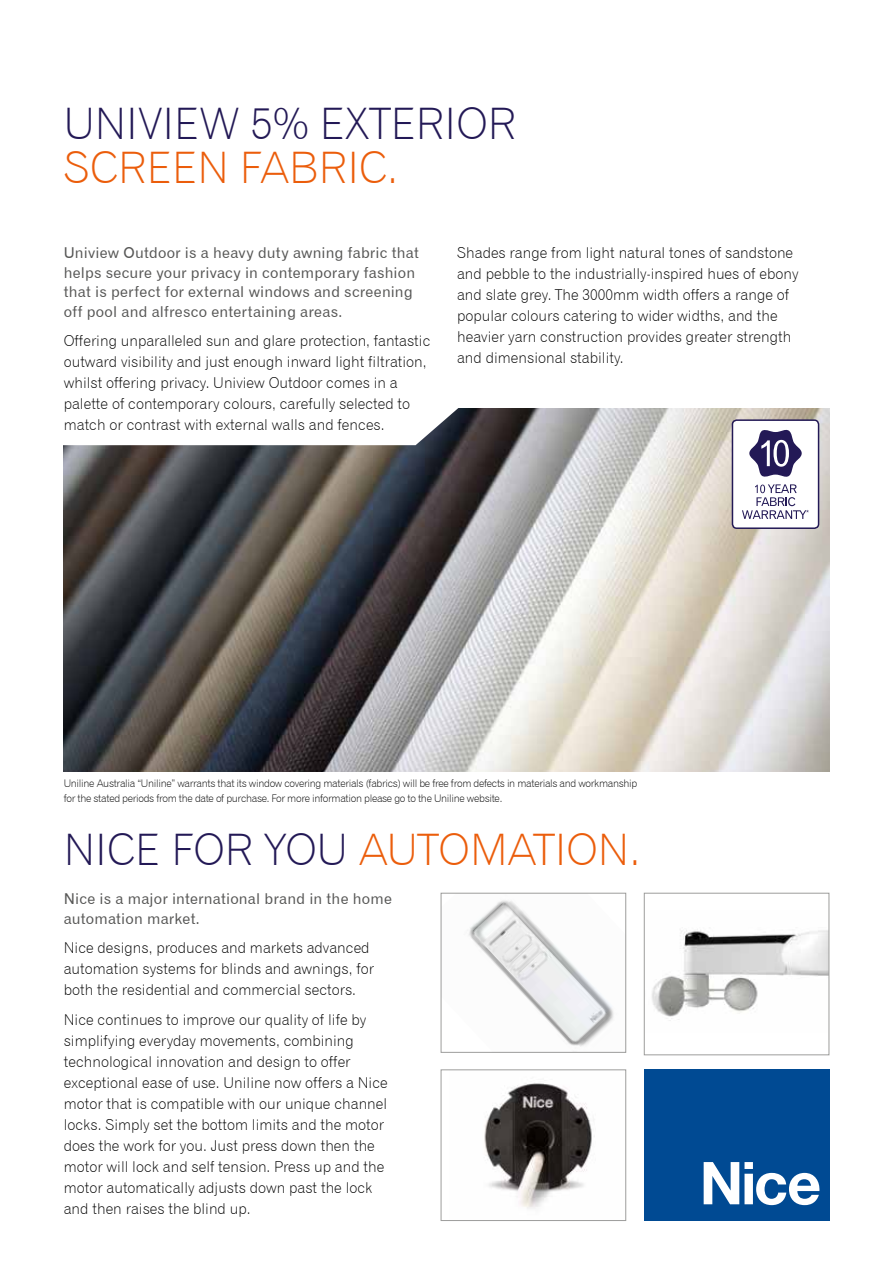
<style>
.page{position:relative;width:893px;height:1263px;background:#fff}
.page>*{position:absolute;margin:0;border:0;box-sizing:border-box;transform-origin:0 0}
.t1{font:43.5px "Gothic 720 BT Light B";color:#eb5d0b}
.t2{font:43.5px "Gothic 720 BT Light B";color:#231956}
.t3{font:15px/21px "Gothic 720 BT Light B";color:#000}
.t4{font:15px/19.5px "Gothic 720 BT Roman B";letter-spacing:.01em;color:#575756}
.t5{font:10.5px/15px "Gothic 720 BT Light B";letter-spacing:-.03em;color:#000}
.s1{color:#231956}
</style>
<div class="page">
<img style="left:64px;top:408px;width:765px;height:364px">
<img style="left:468px;top:900px;width:146px;height:147px">
<div style="left:441px;top:893px;width:185px;height:160px;border:1px solid #9d9d9c"></div>
<img style="left:484px;top:1083px;width:111px;height:126px">
<div style="left:441px;top:1069px;width:185px;height:152px;border:1px solid #9d9d9c"></div>
<img style="left:652px;top:929px;width:175px;height:92px">
<div style="left:644px;top:893px;width:185px;height:162px;border:1px solid #9d9d9c"></div>
<div style="left:644px;top:1069px;width:185px;height:152px;background:#004a93"></div>
<svg style="left:704px;top:1162px;width:116px;height:43px"></svg>
<svg style="left:732px;top:420px;width:87px;height:108px"></svg>
<div style="left:732px;top:419px;width:87px;height:110px;border:2px solid #231956;border-radius:4px"></div>
<svg style="left:64px;top:408px;width:448px;height:37px"></svg>
<h1 class="t2" style="left:64px;top:97px;width:454px">UNIVIEW 5% EXTERIOR</h1>
<h1 class="t1" style="left:64px;top:141px;width:336px">SCREEN FABRIC.</h1>
<p class="t4" style="left:64px;top:243px;width:357px">Uniview Outdoor is a heavy duty awning fabric that helps secure your privacy in contemporary fashion that is perfect for external windows and screening off pool and alfresco entertaining areas.</p>
<p class="t3" style="left:64px;top:330px;width:368px">Offering unparalleled sun and glare protection, fantastic outward visibility and just enough inward light filtration, whilst offering privacy. Uniview Outdoor comes in a palette of contemporary colours, carefully selected to match or contrast with external walls and fences.</p>
<p class="t3" style="left:457px;top:242px;width:343px">Shades range from light natural tones of sandstone and pebble to the industrially-inspired hues of ebony and slate grey. The 3000mm width offers a range of popular colours catering to wider widths, and the heavier yarn construction provides greater strength and dimensional stability.</p>
<p class="t5" style="left:64px;top:775px;width:575px">Uniline Australia “Uniline” warrants that its window covering materials (fabrics) will be free from defects in materials and workmanship for the stated periods from the date of purchase. For more information please go to the Uniline website.</p>
<h1 class="t1" style="left:64px;top:823px;width:578px"><span class="s1">NICE FOR YOU</span> AUTOMATION.</h1>
<p class="t4" style="left:64px;top:889px;width:330px">Nice is a major international brand in the home automation market.</p>
<p class="t3" style="left:64px;top:937px;width:312px">Nice designs, produces and markets advanced automation systems for blinds and awnings, for both the residential and commercial sectors.</p>
<p class="t3" style="left:64px;top:1009px;width:325px">Nice continues to improve our quality of life by simplifying everyday movements, combining technological innovation and design to offer exceptional ease of use. Uniline now offers a Nice motor that is compatible with our unique channel locks. Simply set the bottom limits and the motor does the work for you. Just press down then the motor will lock and self tension. Press up and the motor automatically adjusts down past the lock and then raises the blind up.</p>
</div>
